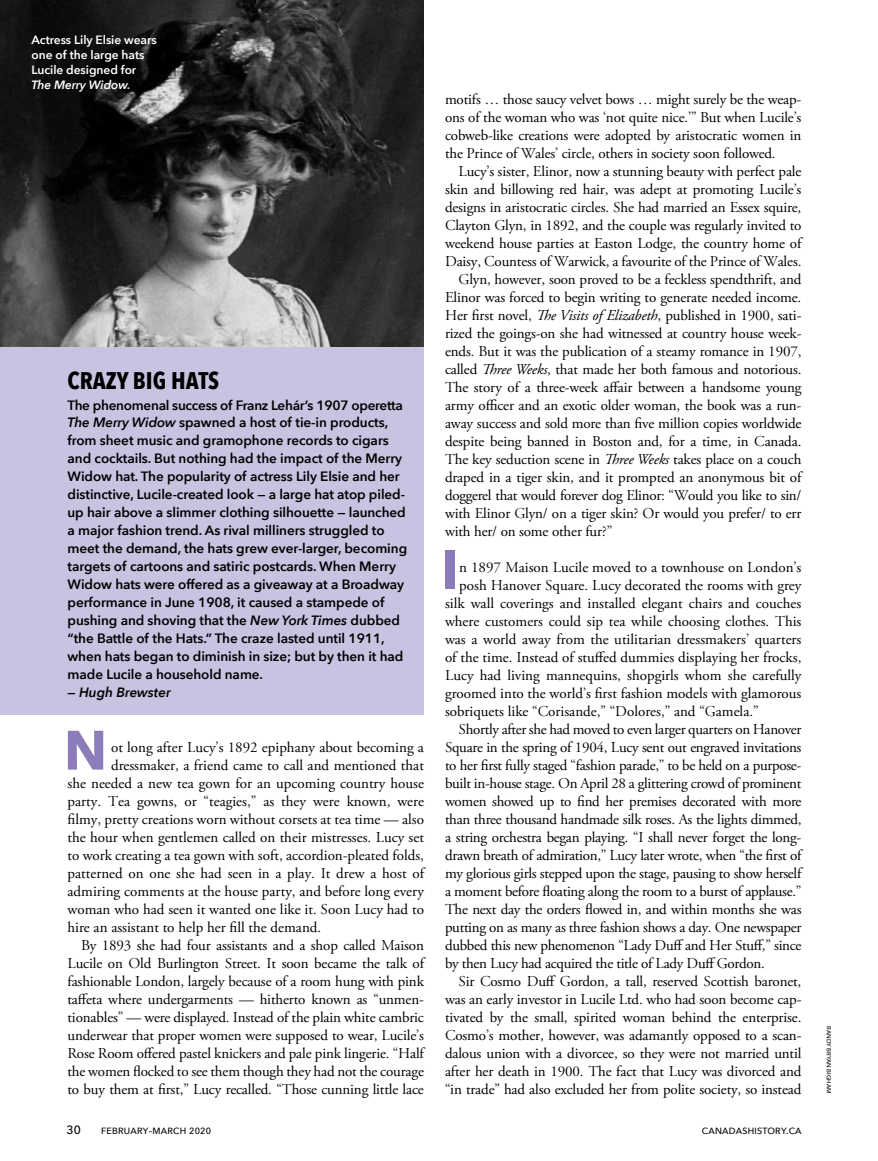
<style>
.page{position:relative;width:878px;height:1161px;background:#fff}
.page>*{position:absolute;margin:0;border:0;box-sizing:border-box;transform-origin:0 0}
.t1{font:700 54.9px "Avenir Next";color:#8d7cba}
.t2{font:700 24px "Avenir Next Condensed";color:#000}
.t3{font:15px/18px "Adobe Garamond Pro";letter-spacing:-.01em;color:#000;text-align:justify}
.t4{font:600 13.5px/18px "Avenir Next";letter-spacing:-.005em;color:#000}
.t5{font:italic 600 13.5px "Avenir Next";color:#000}
.t6{font:600 12px/15px "Avenir Next";letter-spacing:-.005em;color:#fff}
.t7{font:italic 600 12px "Avenir Next";letter-spacing:-.005em;color:#fff}
.t8{font:500 12px "Avenir Next";color:#000}
.t9{font:500 9px "Avenir Next";letter-spacing:.025em;color:#000}
.t10{font:500 6px "Avenir Next";color:#000}
.s1{font-style:italic}
</style>
<div class="page">
<div style="left:0;top:325px;width:424px;height:390px;background:#c9c2e0"></div>
<img style="left:0;top:0;width:424px;height:346px">
<p class="t6" style="left:32px;top:32px;width:127px">Actress Lily Elsie wears one of the large hats<br>Lucile designed for</p>
<p class="t7" style="left:32px;top:77px;width:100px">The Merry Widow.</p>
<h2 class="t2" style="left:68px;top:365px;width:153px">CRAZY BIG HATS</h2>
<p class="t4" style="left:68px;top:396px;width:341px">The phenomenal success of Franz Lehár’s 1907 operetta <span class="s1">The Merry Widow</span> spawned a host of tie-in products, from sheet music and gramophone records to cigars and cocktails. But nothing had the impact of the Merry Widow hat. The popularity of actress Lily Elsie and her distinctive, Lucile-created look — a large hat atop piled&shy;up hair above a slimmer clothing silhouette — launched a major fashion trend. As rival milliners struggled to meet the demand, the hats grew ever-larger, becoming targets of cartoons and satiric postcards. When Merry Widow hats were offered as a giveaway at a Broadway performance in June 1908, it caused a stampede of pushing and shoving that the <span class="s1">New York Times</span> dubbed “the Battle of the Hats.” The craze lasted until 1911, when hats began to diminish in size; but by then it had made Lucile a household name.</p>
<p class="t5" style="left:68px;top:685px;width:105px">— Hugh Brewster</p>
<h1 class="t1" style="left:64px;top:703px;width:45px">N</h1>
<p class="t3" style="left:111px;top:738px;width:314px">ot long after Lucy’s 1892 epiphany about becoming a</p>
<p class="t3" style="left:111px;top:756px;width:314px">dressmaker, a friend came to call and mentioned that</p>
<p class="t3" style="left:68px;top:774px;width:358px">she needed a new tea gown for an upcoming country house</p>
<p class="t3" style="left:68px;top:792px;width:358px">party. Tea gowns, or “teagies,” as they were known, were</p>
<p class="t3" style="left:68px;top:810px;width:358px">filmy, pretty creations worn without corsets at tea time –– also</p>
<p class="t3" style="left:68px;top:828px;width:358px">the hour when gentlemen called on their mistresses. Lucy set</p>
<p class="t3" style="left:68px;top:846px;width:358px">to work creating a tea gown with soft, accordion-pleated folds,</p>
<p class="t3" style="left:68px;top:864px;width:358px">patterned on one she had seen in a play. It drew a host of</p>
<p class="t3" style="left:68px;top:882px;width:358px">admiring comments at the house party, and before long every</p>
<p class="t3" style="left:68px;top:900px;width:358px">woman who had seen it wanted one like it. Soon Lucy had to</p>
<p class="t3" style="left:68px;top:918px;width:255px">hire an assistant to help her fill the demand.</p>
<p class="t3" style="left:81px;top:936px;width:344px">By 1893 she had four assistants and a shop called Maison</p>
<p class="t3" style="left:68px;top:954px;width:358px">Lucile on Old Burlington Street. It soon became the talk of</p>
<p class="t3" style="left:68px;top:972px;width:358px">fashionable London, largely because of a room hung with pink</p>
<p class="t3" style="left:68px;top:990px;width:358px">taffeta where undergarments –– hitherto known as “unmen-</p>
<p class="t3" style="left:68px;top:1008px;width:358px">tionables” –– were displayed. Instead of the plain white cambric</p>
<p class="t3" style="left:68px;top:1026px;width:358px">underwear that proper women were supposed to wear, Lucile’s</p>
<p class="t3" style="left:68px;top:1044px;width:358px">Rose Room offered pastel knickers and pale pink lingerie. “Half</p>
<p class="t3" style="left:68px;top:1062px;width:358px">the women flocked to see them though they had not the courage</p>
<p class="t3" style="left:68px;top:1080px;width:358px">to buy them at first,” Lucy recalled. “Those cunning little lace</p>
<p class="t3" style="left:445px;top:90px;width:358px">motifs … those saucy velvet bows … might surely be the weap&shy;ons of the woman who was ‘not quite nice.’” But when Lucile’s cobweb-like creations were adopted by aristocratic women in the Prince of Wales’ circle, others in society soon followed.</p>
<p class="t3" style="left:458px;top:162px;width:344px">Lucy’s sister, Elinor, now a stunning beauty with perfect pale</p>
<p class="t3" style="left:445px;top:180px;width:358px">skin and billowing red hair, was adept at promoting Lucile’s</p>
<p class="t3" style="left:445px;top:198px;width:358px">designs in aristocratic circles. She had married an Essex squire,</p>
<p class="t3" style="left:445px;top:216px;width:358px">Clayton Glyn, in 1892, and the couple was regularly invited to</p>
<p class="t3" style="left:445px;top:234px;width:358px">weekend house parties at Easton Lodge, the country home of</p>
<p class="t3" style="left:445px;top:252px;width:358px">Daisy, Countess of Warwick, a favourite of the Prince of Wales.</p>
<p class="t3" style="left:458px;top:270px;width:344px">Glyn, however, soon proved to be a feckless spendthrift, and</p>
<p class="t3" style="left:445px;top:288px;width:358px">Elinor was forced to begin writing to generate needed income.</p>
<p class="t3" style="left:445px;top:306px;width:358px">Her first novel, <span class="s1">The Visits of Elizabeth</span>, published in 1900, sati-</p>
<p class="t3" style="left:445px;top:324px;width:358px">rized the goings-on she had witnessed at country house week-</p>
<p class="t3" style="left:445px;top:342px;width:358px">ends. But it was the publication of a steamy romance in 1907,</p>
<p class="t3" style="left:445px;top:360px;width:358px">called <span class="s1">Three Weeks</span>, that made her both famous and notorious.</p>
<p class="t3" style="left:445px;top:378px;width:358px">The story of a three-week affair between a handsome young</p>
<p class="t3" style="left:445px;top:396px;width:358px">army officer and an exotic older woman, the book was a run-</p>
<p class="t3" style="left:445px;top:414px;width:358px">away success and sold more than five million copies worldwide</p>
<p class="t3" style="left:445px;top:432px;width:358px">despite being banned in Boston and, for a time, in Canada.</p>
<p class="t3" style="left:445px;top:450px;width:358px">The key seduction scene in <span class="s1">Three Weeks</span> takes place on a couch</p>
<p class="t3" style="left:445px;top:468px;width:358px">draped in a tiger skin, and it prompted an anonymous bit of</p>
<p class="t3" style="left:445px;top:486px;width:358px">doggerel that would forever dog Elinor: “Would you like to sin/</p>
<p class="t3" style="left:445px;top:504px;width:358px">with Elinor Glyn/ on a tiger skin? Or would you prefer/ to err</p>
<p class="t3" style="left:445px;top:522px;width:169px">with her/ on some other fur?”</p>
<p class="t3" style="left:459px;top:558px;width:344px">n 1897 Maison Lucile moved to a townhouse on London’s</p>
<p class="t3" style="left:459px;top:576px;width:343px">posh Hanover Square. Lucy decorated the rooms with grey</p>
<p class="t3" style="left:445px;top:594px;width:358px">silk wall coverings and installed elegant chairs and couches</p>
<p class="t3" style="left:445px;top:612px;width:358px">where customers could sip tea while choosing clothes. This</p>
<p class="t3" style="left:445px;top:630px;width:358px">was a world away from the utilitarian dressmakers’ quarters</p>
<p class="t3" style="left:445px;top:648px;width:358px">of the time. Instead of stuffed dummies displaying her frocks,</p>
<p class="t3" style="left:445px;top:666px;width:358px">Lucy had living mannequins, shopgirls whom she carefully</p>
<p class="t3" style="left:445px;top:684px;width:358px">groomed into the world’s first fashion models with glamorous</p>
<p class="t3" style="left:445px;top:702px;width:315px">sobriquets like “Corisande,” “Dolores,” and “Gamela.”</p>
<p class="t3" style="left:458px;top:720px;width:344px">Shortly after she had moved to even larger quarters on Hanover</p>
<p class="t3" style="left:445px;top:738px;width:358px">Square in the spring of 1904, Lucy sent out engraved invitations</p>
<p class="t3" style="left:445px;top:756px;width:358px">to her first fully staged “fashion parade,” to be held on a purpose-</p>
<p class="t3" style="left:445px;top:774px;width:358px">built in-house stage. On April 28 a glittering crowd of prominent</p>
<p class="t3" style="left:445px;top:792px;width:358px">women showed up to find her premises decorated with more</p>
<p class="t3" style="left:445px;top:810px;width:358px">than three thousand handmade silk roses. As the lights dimmed,</p>
<p class="t3" style="left:445px;top:828px;width:358px">a string orchestra began playing. “I shall never forget the long-</p>
<p class="t3" style="left:445px;top:846px;width:358px">drawn breath of admiration,” Lucy later wrote, when “the first of</p>
<p class="t3" style="left:445px;top:864px;width:358px">my glorious girls stepped upon the stage, pausing to show herself</p>
<p class="t3" style="left:445px;top:882px;width:358px">a moment before floating along the room to a burst of applause.”</p>
<p class="t3" style="left:445px;top:900px;width:358px">The next day the orders flowed in, and within months she was</p>
<p class="t3" style="left:445px;top:918px;width:358px">putting on as many as three fashion shows a day. One newspaper</p>
<p class="t3" style="left:445px;top:936px;width:358px">dubbed this new phenomenon “Lady Duff and Her Stuff,” since</p>
<p class="t3" style="left:445px;top:954px;width:321px">by then Lucy had acquired the title of Lady Duff Gordon.</p>
<p class="t3" style="left:458px;top:972px;width:344px">Sir Cosmo Duff Gordon, a tall, reserved Scottish baronet,</p>
<p class="t3" style="left:445px;top:990px;width:358px">was an early investor in Lucile Ltd. who had soon become cap-</p>
<p class="t3" style="left:445px;top:1008px;width:358px">tivated by the small, spirited woman behind the enterprise.</p>
<p class="t3" style="left:445px;top:1026px;width:358px">Cosmo’s mother, however, was adamantly opposed to a scan-</p>
<p class="t3" style="left:445px;top:1044px;width:358px">dalous union with a divorcee, so they were not married until</p>
<p class="t3" style="left:445px;top:1062px;width:358px">after her death in 1900. The fact that Lucy was divorced and</p>
<p class="t3" style="left:445px;top:1080px;width:358px">“in trade” had also excluded her from polite society, so instead</p>
<h1 class="t1" style="left:441px;top:523px;width:19px">I</h1>
<p class="t8" style="left:67px;top:1120px;width:16px">30</p>
<p class="t9" style="left:101px;top:1123px;width:111px">FEBRUARY–MARCH 2020</p>
<p class="t9" style="left:702px;top:1124px;width:101px">CANADASHISTORY.CA</p>
<p class="t10" style="left:834px;top:1026px;width:69px;rotate:90deg">RANDY BRYAN BIGHAM</p>
</div>
